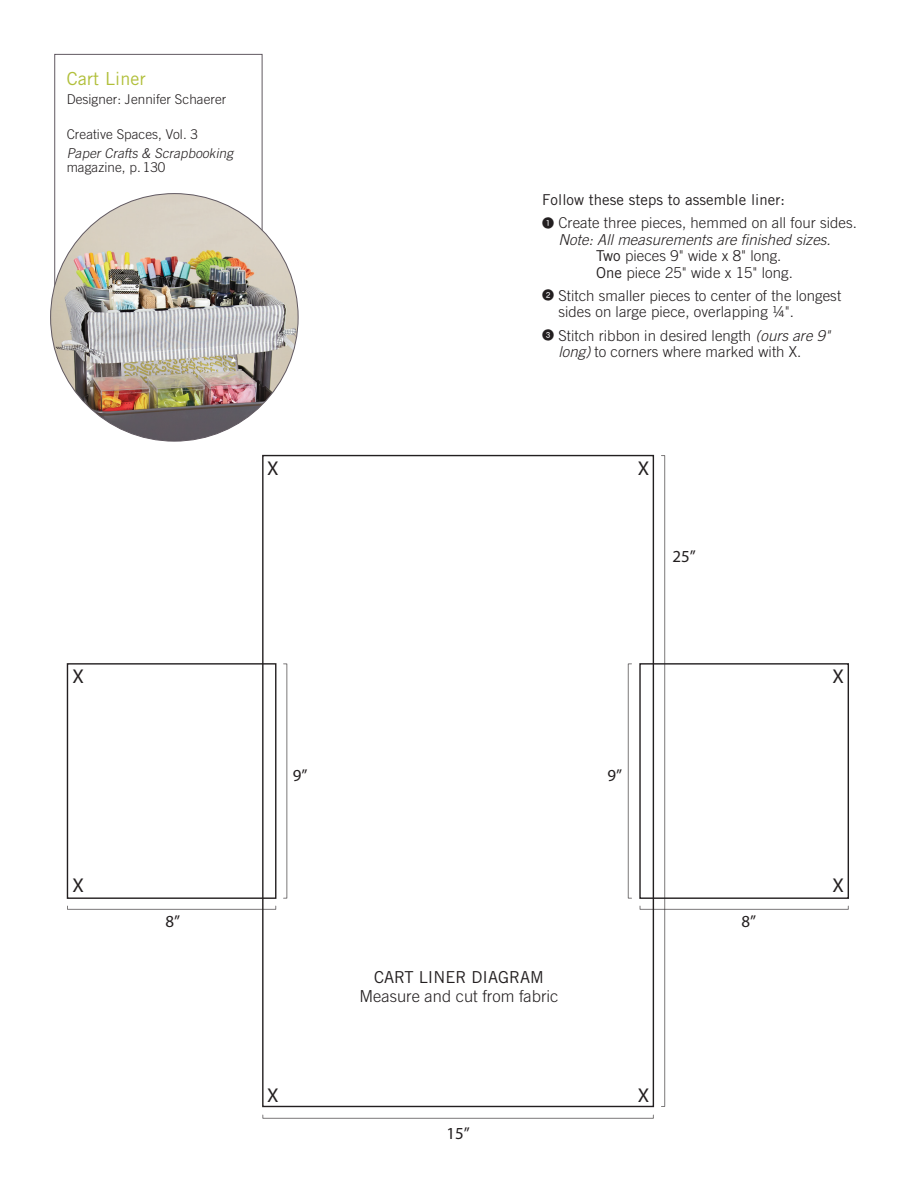
<style>
.page{position:relative;width:918px;height:1188px;background:#fff}
.page>*{position:absolute;margin:0;border:0;box-sizing:border-box;transform-origin:0 0}
.t1{font:20.1px "Myriad Pro";color:#231f20}
.t2{font:18px "Trade Gothic";letter-spacing:.01em;color:#b1bf3a}
.t3{font:16.95px "Myriad Pro";color:#231f20}
.t4{font:300 16.5px "Trade Gothic";color:#231f20}
.t5{font:16.5px "Trade Gothic";color:#231f20}
.t6{font:300 15px/16.5px "Trade Gothic";letter-spacing:.005em;color:#231f20}
.t7{font:italic 300 15px "Trade Gothic";letter-spacing:.005em;color:#231f20}
.t8{font:15px "Trade Gothic";letter-spacing:.005em;color:#231f20}
.t9{font:300 13.5px "Trade Gothic";letter-spacing:.005em;color:#231f20}
.t10{font:italic 300 13.5px/13.5px "Trade Gothic";color:#231f20}
.s1{font-style:normal}
.s2{font-family:"Numerics P04";font-weight:400;font-size:12px}
.s3{font-weight:400}
.s4{font-style:italic}
</style>
<div class="page">
<div style="left:67px;top:663px;width:209px;height:236px;border:1px solid #231f20"></div>
<div style="left:639px;top:663px;width:210px;height:236px;border:1px solid #231f20"></div>
<div style="left:54px;top:54px;width:208px;height:266px;border:1px solid #615961"></div>
<img style="left:51px;top:194px;width:247px;height:247px;border-radius:124px">
<p class="t2" style="left:67px;top:68px;width:81px">Cart Liner</p>
<p class="t9" style="left:67px;top:91px;width:161px">Designer: Jennifer Schaerer</p>
<p class="t9" style="left:67px;top:126px;width:133px">Creative Spaces, Vol. 3</p>
<p class="t10" style="left:67px;top:147px;width:171px">Paper Crafts &amp; Scrapbooking <span class="s1">magazine, p. 130</span></p>
<p class="t8" style="left:542px;top:190px;width:244px">Follow these steps to assemble liner:</p>
<p class="t6" style="left:542px;top:214px;width:316px"><span class="s2">1</span> Create three pieces, hemmed on all four sides.</p>
<p class="t7" style="left:558px;top:230px;width:274px">Note: All measurements are finished sizes.</p>
<p class="t6" style="left:596px;top:247px;width:187px"><span class="s3">Two</span> pieces 9" wide x 8" long.</p>
<p class="t6" style="left:596px;top:264px;width:198px"><span class="s3">One</span> piece 25" wide x 15" long.</p>
<p class="t6" style="left:558px;top:287px;width:284px;text-indent:-16px"><span class="s2">2</span> Stitch smaller pieces to center of the longest sides on large piece, overlapping ¼".</p>
<p class="t6" style="left:558px;top:327px;width:273px;text-indent:-16px"><span class="s2">3</span> Stitch ribbon in desired length <span class="s4">(ours are 9" long)</span> to corners where marked with X.</p>
<p class="t1" style="left:267px;top:456px;width:13px">X</p>
<p class="t1" style="left:638px;top:456px;width:13px">X</p>
<p class="t3" style="left:673px;top:546px;width:25px">25”</p>
<p class="t1" style="left:72px;top:664px;width:13px">X</p>
<p class="t1" style="left:72px;top:873px;width:13px">X</p>
<p class="t3" style="left:166px;top:910px;width:16px">8”</p>
<p class="t3" style="left:293px;top:765px;width:16px">9”</p>
<p class="t3" style="left:608px;top:765px;width:16px">9”</p>
<p class="t5" style="left:374px;top:967px;width:171px">CART LINER DIAGRAM</p>
<p class="t4" style="left:360px;top:987px;width:200px">Measure and cut from fabric</p>
<p class="t1" style="left:267px;top:1083px;width:13px">X</p>
<p class="t1" style="left:638px;top:1083px;width:13px">X</p>
<p class="t3" style="left:447px;top:1123px;width:25px">15”</p>
<p class="t1" style="left:833px;top:664px;width:13px">X</p>
<p class="t3" style="left:741px;top:910px;width:16px">8”</p>
<p class="t1" style="left:833px;top:873px;width:13px">X</p>
</div>
